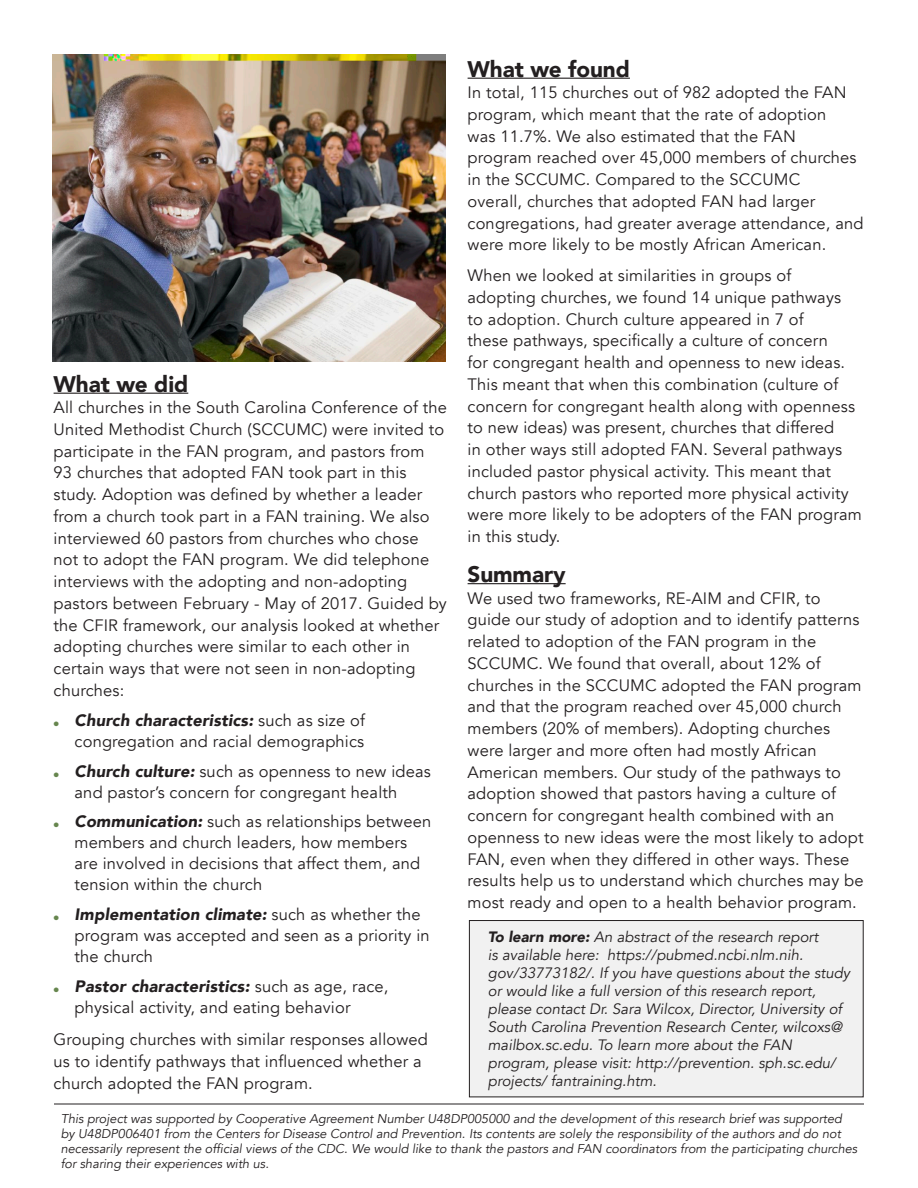
<style>
.page{position:relative;width:918px;height:1188px;background:#fff}
.page>*{position:absolute;margin:0;border:0;box-sizing:border-box;transform-origin:0 0}
.t1{font:900 22.5px "Avenir";letter-spacing:-.005em;color:#231f20}
.t2{font:16.5px/21.8px "Avenir";letter-spacing:.01em;color:#231f20}
.t3{font:italic 15px/18px "Avenir";color:#231f20}
.t4{font:italic 12.75px/15px "Avenir";color:#231f20}
.s1{font-weight:900}
.s2{font-family:"Times";font-weight:700;color:#66864e}
.s3{font-weight:900;font-style:italic}
</style>
<div class="page">
<div style="left:469px;top:921px;width:394px;height:176px;background:#f1f1f1"></div>
<div style="left:469px;top:920px;width:395px;height:177px;border:1px solid #231f20"></div>
<hr style="left:54px;top:393px;width:134px;height:1px;background:#231f20">
<hr style="left:468px;top:78px;width:162px;height:1px;background:#231f20">
<hr style="left:468px;top:583px;width:98px;height:1px;background:#231f20">
<hr style="left:54px;top:1104px;width:810px;height:1px;background:#231f20">
<img style="left:52px;top:54px;width:394px;height:308px">
<h1 class="t1" style="left:468px;top:49px;width:164px">What we found</h1>
<p class="t2" style="left:468px;top:82px;width:398px">In total, 115 churches out of 982 adopted the FAN program, which meant that the rate of adoption<br>was 11.7%. We also estimated that the FAN program reached over 45,000 members of churches in the SCCUMC. Compared to the SCCUMC<br>overall, churches that adopted FAN had larger congregations, had greater average attendance, and were more likely to be mostly African American.</p>
<p class="t2" style="left:468px;top:265px;width:396px">When we looked at similarities in groups of adopting churches, we found 14 unique pathways<br>to adoption. Church culture appeared in 7 of<br>these pathways, specifically a culture of concern<br>for congregant health and openness to new ideas.<br>This meant that when this combination (culture of concern for congregant health along with openness to new ideas) was present, churches that differed<br>in other ways still adopted FAN. Several pathways included pastor physical activity. This meant that church pastors who reported more physical activity were more likely to be adopters of the FAN program in this study.</p>
<h1 class="t1" style="left:468px;top:555px;width:100px">Summary</h1>
<p class="t2" style="left:468px;top:587px;width:398px">We used two frameworks, RE-AIM and CFIR, to guide our study of adoption and to identify patterns related to adoption of the FAN program in the SCCUMC. We found that overall, about 12% of churches in the SCCUMC adopted the FAN program and that the program reached over 45,000 church members (20% of members). Adopting churches were larger and more often had mostly African American members. Our study of the pathways to adoption showed that pastors having a culture of concern for congregant health combined with an openness to new ideas were the most likely to adopt FAN, even when they differed in other ways. These results help us to understand which churches may be most ready and open to a health behavior program.</p>
<p class="t3" style="left:488px;top:928px;width:364px"><span class="s1">To learn more:</span> An abstract of the research report<br>is available here: https://pubmed.ncbi.nlm.nih. gov/33773182/. If you have questions about the study or would like a full version of this research report, please contact Dr. Sara Wilcox, Director, University of South Carolina Prevention Research Center, wilcoxs@ mailbox.sc.edu. To learn more about the FAN program, please visit: http://prevention. sph.sc.edu/ projects/ fantraining.htm.</p>
<p class="t4" style="left:61px;top:1112px;width:798px">This project was supported by Cooperative Agreement Number U48DP005000 and the development of this research brief was supported by U48DP006401 from the Centers for Disease Control and Prevention. Its contents are solely the responsibility of the authors and do not necessarily represent the official views of the CDC. We would like to thank the pastors and FAN coordinators from the participating churches for sharing their experiences with us.</p>
<h1 class="t1" style="left:54px;top:364px;width:136px">What we did</h1>
<p class="t2" style="left:54px;top:397px;width:395px">All churches in the South Carolina Conference of the United Methodist Church (SCCUMC) were invited to participate in the FAN program, and pastors from 93 churches that adopted FAN took part in this study. Adoption was defined by whether a leader from a church took part in a FAN training. We also interviewed 60 pastors from churches who chose not to adopt the FAN program. We did telephone interviews with the adopting and non-adopting pastors between February - May of 2017. Guided by the CFIR framework, our analysis looked at whether adopting churches were similar to each other in certain ways that were not seen in non-adopting churches:</p>
<p class="t2" style="left:54px;top:710px;width:313px;line-height:21px;text-align:right"><span class="s2">•</span> <span class="s3">Church characteristics:</span> such as size of congregation and racial demographics</p>
<p class="t2" style="left:75px;top:761px;width:358px;line-height:21px;text-indent:-21px"><span class="s2">•</span> <span class="s3">Church culture:</span> such as openness to new ideas and pastor’s concern for congregant health</p>
<p class="t2" style="left:75px;top:811px;width:358px;line-height:21px;text-indent:-21px"><span class="s2">•</span> <span class="s3">Communication:</span> such as relationships between members and church leaders, how members are involved in decisions that affect them, and tension within the church</p>
<p class="t2" style="left:75px;top:904px;width:357px;line-height:21px;text-indent:-21px"><span class="s2">•</span> <span class="s3">Implementation climate:</span> such as whether the program was accepted and seen as a priority in the church</p>
<p class="t2" style="left:75px;top:976px;width:315px;line-height:21px;text-indent:-21px"><span class="s2">•</span> <span class="s3">Pastor characteristics:</span> such as age, race, physical activity, and eating behavior</p>
<p class="t2" style="left:54px;top:1029px;width:376px">Grouping churches with similar responses allowed us to identify pathways that influenced whether a church adopted the FAN program.</p>
</div>
